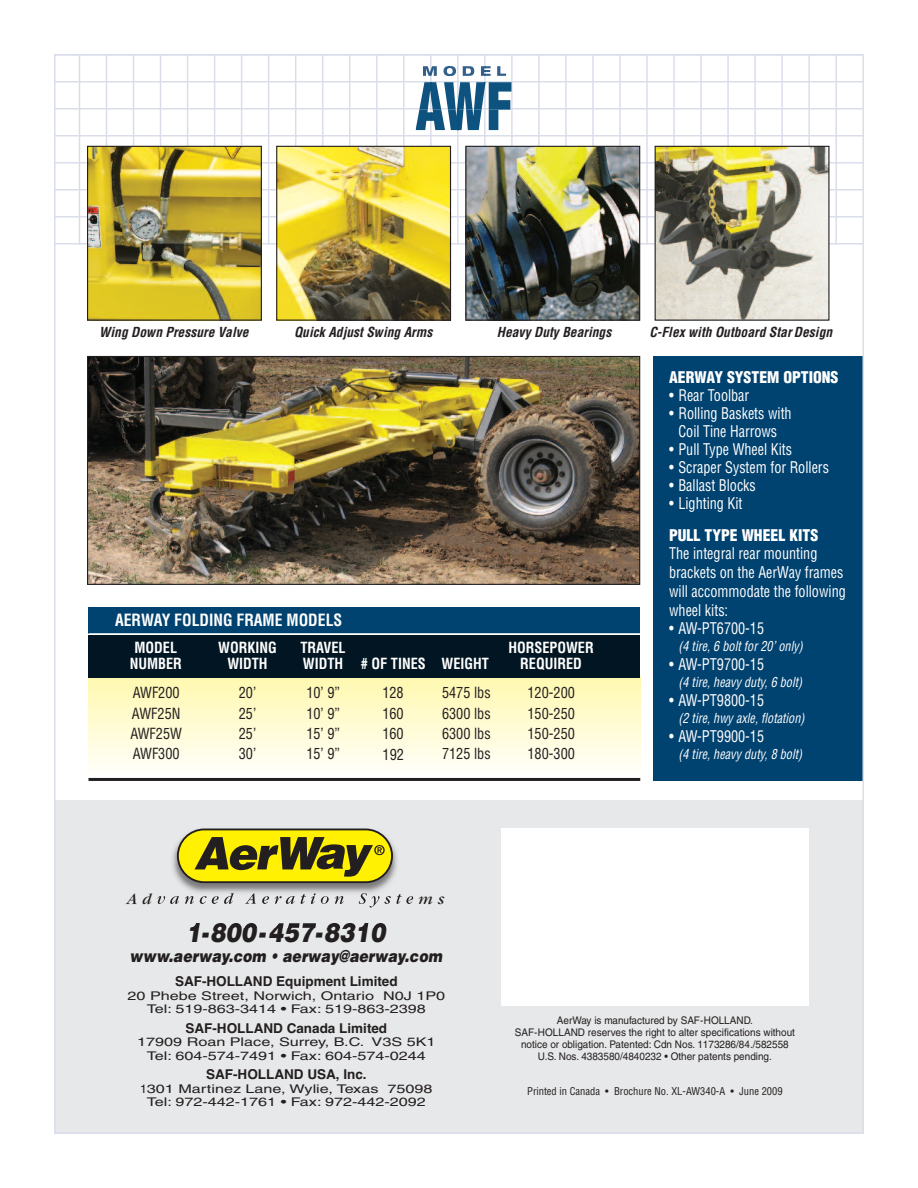
<style>
.page{position:relative;width:918px;height:1188px;background:#fff}
.page>*{position:absolute;margin:0;border:0;box-sizing:border-box;transform-origin:0 0}
.t1{font:italic 900 27px "Helvetica";letter-spacing:.005em;color:#231f20;scale:.85 1}
.t2{font:italic 900 16.5px "Helvetica";letter-spacing:.005em;color:#231f20;scale:.85 1}
.t3{font:700 condensed 16.5px "Helvetica";color:#fff;scale:.95 1}
.t4{font:condensed 15.75px/18.8px "Helvetica";color:#fff;text-align:center;scale:.9 1}
.t5{font:900 condensed 15.75px "Helvetica";color:#fff}
.t6{font:condensed 15px/20.5px "Helvetica";color:#231f20;text-align:justify;scale:.95 1}
.t7{font:700 condensed 15px/16.5px "Helvetica";color:#fff;text-align:center;scale:.95 1}
.t8{font:italic condensed 13.5px "Helvetica";letter-spacing:.005em;color:#fff;scale:.9 1}
.t9{font:italic 700 condensed 13.5px "Helvetica";letter-spacing:.005em;color:#231f20}
.t10{font:700 13.5px "Helvetica";color:#231f20}
.t11{font:12px/13.5px "Helvetica";color:#231f20;text-align:center;scale:1.35 1}
.t12{font:12px/13.5px "Helvetica";color:#231f20;text-align:center}
.t13{font:10.5px/12px "Helvetica";color:#231f20;text-align:center;scale:.95 1}
.t14{font:condensed 10.5px "Helvetica";color:#231f20}
</style>
<div class="page">
<div style="left:56px;top:801px;width:808px;height:333px;background:#e7e8e9"></div>
<div style="left:501px;top:828px;width:307px;height:177px;background:#fff"></div>
<img style="left:172px;top:828px;width:241px;height:80px">
<img style="left:157px;top:893px;width:62px;height:11px">
<svg style="left:190px;top:923px;width:10px;height:5px"></svg>
<img style="left:213px;top:923px;width:44px;height:5px">
<img style="left:275px;top:923px;width:41px;height:5px">
<img style="left:327px;top:923px;width:60px;height:5px">
<svg style="left:177px;top:829px;width:216px;height:54px"></svg>
<hr style="left:54px;top:243px;width:810px;height:1px;background:#dadeea">
<hr style="left:54px;top:216px;width:810px;height:2px;background:#dadeea">
<hr style="left:54px;top:189px;width:810px;height:1px;background:#dadeea">
<hr style="left:54px;top:162px;width:810px;height:2px;background:#dadeea">
<hr style="left:54px;top:135px;width:810px;height:1px;background:#dadeea">
<hr style="left:54px;top:108px;width:810px;height:2px;background:#dadeea">
<hr style="left:54px;top:81px;width:810px;height:1px;background:#dadeea">
<hr style="left:79px;top:54px;width:1px;height:190px;background:#dadeea">
<hr style="left:106px;top:54px;width:1px;height:190px;background:#dadeea">
<hr style="left:133px;top:54px;width:1px;height:191px;background:#dadeea">
<hr style="left:160px;top:54px;width:1px;height:190px;background:#dadeea">
<hr style="left:187px;top:54px;width:1px;height:190px;background:#dadeea">
<hr style="left:214px;top:54px;width:1px;height:191px;background:#dadeea">
<hr style="left:241px;top:54px;width:1px;height:190px;background:#dadeea">
<hr style="left:268px;top:54px;width:1px;height:190px;background:#dadeea">
<hr style="left:295px;top:54px;width:1px;height:191px;background:#dadeea">
<hr style="left:322px;top:54px;width:1px;height:190px;background:#dadeea">
<hr style="left:349px;top:54px;width:1px;height:190px;background:#dadeea">
<hr style="left:376px;top:54px;width:2px;height:191px;background:#dadeea">
<hr style="left:403px;top:54px;width:2px;height:190px;background:#dadeea">
<hr style="left:430px;top:54px;width:2px;height:190px;background:#dadeea">
<hr style="left:457px;top:54px;width:2px;height:191px;background:#dadeea">
<hr style="left:484px;top:54px;width:2px;height:190px;background:#dadeea">
<hr style="left:511px;top:54px;width:2px;height:190px;background:#dadeea">
<hr style="left:538px;top:54px;width:2px;height:191px;background:#dadeea">
<hr style="left:565px;top:54px;width:2px;height:190px;background:#dadeea">
<hr style="left:592px;top:54px;width:2px;height:190px;background:#dadeea">
<hr style="left:619px;top:54px;width:2px;height:190px;background:#dadeea">
<hr style="left:646px;top:54px;width:2px;height:190px;background:#dadeea">
<hr style="left:673px;top:54px;width:2px;height:190px;background:#dadeea">
<hr style="left:700px;top:54px;width:2px;height:191px;background:#dadeea">
<hr style="left:727px;top:54px;width:2px;height:190px;background:#dadeea">
<hr style="left:754px;top:54px;width:2px;height:191px;background:#dadeea">
<hr style="left:781px;top:54px;width:2px;height:190px;background:#dadeea">
<hr style="left:808px;top:54px;width:2px;height:190px;background:#dadeea">
<hr style="left:835px;top:54px;width:2px;height:191px;background:#dadeea">
<img style="left:89px;top:148px;width:171px;height:171px">
<div style="left:87px;top:146px;width:175px;height:175px;border:1px solid #231f20"></div>
<svg style="left:416px;top:82px;width:95px;height:48px"></svg>
<hr style="left:430px;top:82px;width:2px;height:48px;background:#09507d">
<hr style="left:457px;top:82px;width:2px;height:48px;background:#09507d">
<hr style="left:484px;top:82px;width:2px;height:48px;background:#09507d">
<hr style="left:511px;top:82px;width:1px;height:48px;background:#09507d">
<svg style="left:423px;top:66px;width:83px;height:10px"></svg>
<img style="left:278px;top:148px;width:171px;height:171px">
<div style="left:276px;top:146px;width:175px;height:175px;border:1px solid #231f20"></div>
<img style="left:467px;top:148px;width:171px;height:171px">
<div style="left:465px;top:146px;width:175px;height:175px;border:1px solid #231f20"></div>
<div style="left:654px;top:356px;width:210px;height:425px;background:#004270"></div>
<img style="left:657px;top:148px;width:171px;height:171px">
<div style="left:655px;top:146px;width:175px;height:175px;border:1px solid #231f20"></div>
<img style="left:89px;top:358px;width:549px;height:225px">
<div style="left:87px;top:356px;width:553px;height:229px;border:1px solid #231f20"></div>
<div style="left:88px;top:676px;width:552px;height:102px;background:linear-gradient(to bottom,#fff8ae,#fffefb)"></div>
<div style="left:88px;top:607px;width:552px;height:27px;background:#004270"></div>
<div style="left:88px;top:635px;width:552px;height:43px;background:#011622"></div>
<hr style="left:88px;top:633px;width:552px;height:2px;background:#fff">
<hr style="left:88px;top:778px;width:552px;height:3px;background:#231f20">
<p class="t9" style="left:99px;top:325px;width:151px">Wing Down Pressure Valve</p>
<p class="t9" style="left:294px;top:325px;width:140px">Quick Adjust Swing Arms</p>
<p class="t9" style="left:497px;top:325px;width:116px">Heavy Duty Bearings</p>
<p class="t9" style="left:649px;top:325px;width:184px">C-Flex with Outboard Star Design</p>
<p class="t5" style="left:669px;top:369px;width:171px">AERWAY SYSTEM OPTIONS</p>
<p class="t4" style="left:669px;top:386px;width:91px">• Rear Toolbar</p>
<p class="t4" style="left:669px;top:405px;width:138px;line-height:18px">• Rolling Baskets with<br>Coil Tine Harrows</p>
<p class="t4" style="left:669px;top:440px;width:138px">• Pull Type Wheel Kits</p>
<p class="t4" style="left:669px;top:458px;width:179px">• Scraper System for Rollers</p>
<p class="t4" style="left:669px;top:476px;width:98px">• Ballast Blocks</p>
<p class="t4" style="left:669px;top:494px;width:83px">• Lighting Kit</p>
<p class="t5" style="left:669px;top:526px;width:151px">PULL TYPE WHEEL KITS</p>
<p class="t4" style="left:669px;top:545px;width:198px;text-align:left">The integral rear mounting brackets on the AerWay frames will accommodate the following wheel kits:</p>
<p class="t4" style="left:669px;top:620px;width:107px">• AW-PT6700-15</p>
<p class="t8" style="left:678px;top:638px;width:140px">(4 tire, 6 bolt for 20’ only)</p>
<p class="t4" style="left:669px;top:656px;width:107px">• AW-PT9700-15</p>
<p class="t8" style="left:678px;top:674px;width:139px">(4 tire, heavy duty, 6 bolt)</p>
<p class="t4" style="left:669px;top:692px;width:107px">• AW-PT9800-15</p>
<p class="t8" style="left:678px;top:710px;width:142px">(2 tire, hwy axle, flotation)</p>
<p class="t4" style="left:669px;top:728px;width:107px">• AW-PT9900-15</p>
<p class="t8" style="left:678px;top:746px;width:139px">(4 tire, heavy duty, 8 bolt)</p>
<p class="t3" style="left:115px;top:611px;width:241px">AERWAY FOLDING FRAME MODELS</p>
<p class="t7" style="left:130px;top:639px;width:56px">MODEL<br>NUMBER</p>
<p class="t7" style="left:218px;top:639px;width:63px">WORKING<br>WIDTH</p>
<p class="t7" style="left:300px;top:639px;width:49px;text-align:left">TRAVEL<br>WIDTH</p>
<p class="t7" style="left:508px;top:639px;width:91px">HORSEPOWER<br>REQUIRED</p>
<p class="t7" style="left:361px;top:656px;width:70px"># OF TINES</p>
<p class="t6" style="left:382px;top:683px;width:24px">128<br>160<br>160<br>192</p>
<p class="t7" style="left:442px;top:656px;width:51px">WEIGHT</p>
<p class="t6" style="left:133px;top:683px;width:51px">AWF200</p>
<p class="t6" style="left:239px;top:683px;width:20px">20’</p>
<p class="t6" style="left:306px;top:683px;width:37px">10’ 9”</p>
<p class="t6" style="left:442px;top:683px;width:53px">5475 lbs</p>
<p class="t6" style="left:528px;top:683px;width:51px">120-200</p>
<p class="t6" style="left:132px;top:703px;width:53px">AWF25N</p>
<p class="t6" style="left:239px;top:703px;width:20px">25’</p>
<p class="t6" style="left:306px;top:703px;width:37px">10’ 9”</p>
<p class="t6" style="left:442px;top:703px;width:53px">6300 lbs</p>
<p class="t6" style="left:528px;top:703px;width:51px">150-250</p>
<p class="t6" style="left:130px;top:724px;width:56px">AWF25W</p>
<p class="t6" style="left:239px;top:724px;width:20px">25’</p>
<p class="t6" style="left:306px;top:724px;width:37px">15’ 9”</p>
<p class="t6" style="left:442px;top:724px;width:53px">6300 lbs</p>
<p class="t6" style="left:528px;top:724px;width:51px">150-250</p>
<p class="t6" style="left:133px;top:744px;width:51px">AWF300</p>
<p class="t6" style="left:239px;top:744px;width:20px">30’</p>
<p class="t6" style="left:306px;top:744px;width:37px">15’ 9”</p>
<p class="t6" style="left:442px;top:744px;width:53px">7125 lbs</p>
<p class="t6" style="left:528px;top:744px;width:51px">180-300</p>
<h1 class="t1" style="left:186px;top:917px;width:236px">1-800-457-8310</h1>
<p class="t2" style="left:129px;top:946px;width:369px">www.aerway.com • aerway@aerway.com</p>
<p class="t10" style="left:175px;top:974px;width:224px">SAF-HOLLAND Equipment Limited</p>
<p class="t11" style="left:128px;top:990px;width:237px">20 Phebe Street, Norwich, Ontario N0J 1P0<br>Tel: 519-863-3414 • Fax: 519-863-2398</p>
<p class="t10" style="left:185px;top:1020px;width:203px">SAF-HOLLAND Canada Limited</p>
<p class="t11" style="left:137px;top:1037px;width:222px">17909 Roan Place, Surrey, B.C. V3S 5K1<br>Tel: 604-574-7491 • Fax: 604-574-0244</p>
<p class="t10" style="left:206px;top:1067px;width:162px">SAF-HOLLAND USA, Inc.</p>
<p class="t12" style="left:140px;top:1083px;width:294px">1301 Martinez Lane, Wylie, Texas 75098<br>Tel: 972-442-1761 • Fax: 972-442-2092</p>
<p class="t13" style="left:515px;top:1015px;width:296px">AerWay is manufactured by SAF-HOLLAND.<br>SAF-HOLLAND reserves the right to alter specifications without notice or obligation. Patented: Cdn Nos. 1173286/84./582558<br>U.S. Nos. 4383580/4840232 • Other patents pending.</p>
<p class="t14" style="left:527px;top:1085px;width:257px">Printed in Canada • Brochure No. XL-AW340-A • June 2009</p>
</div>
